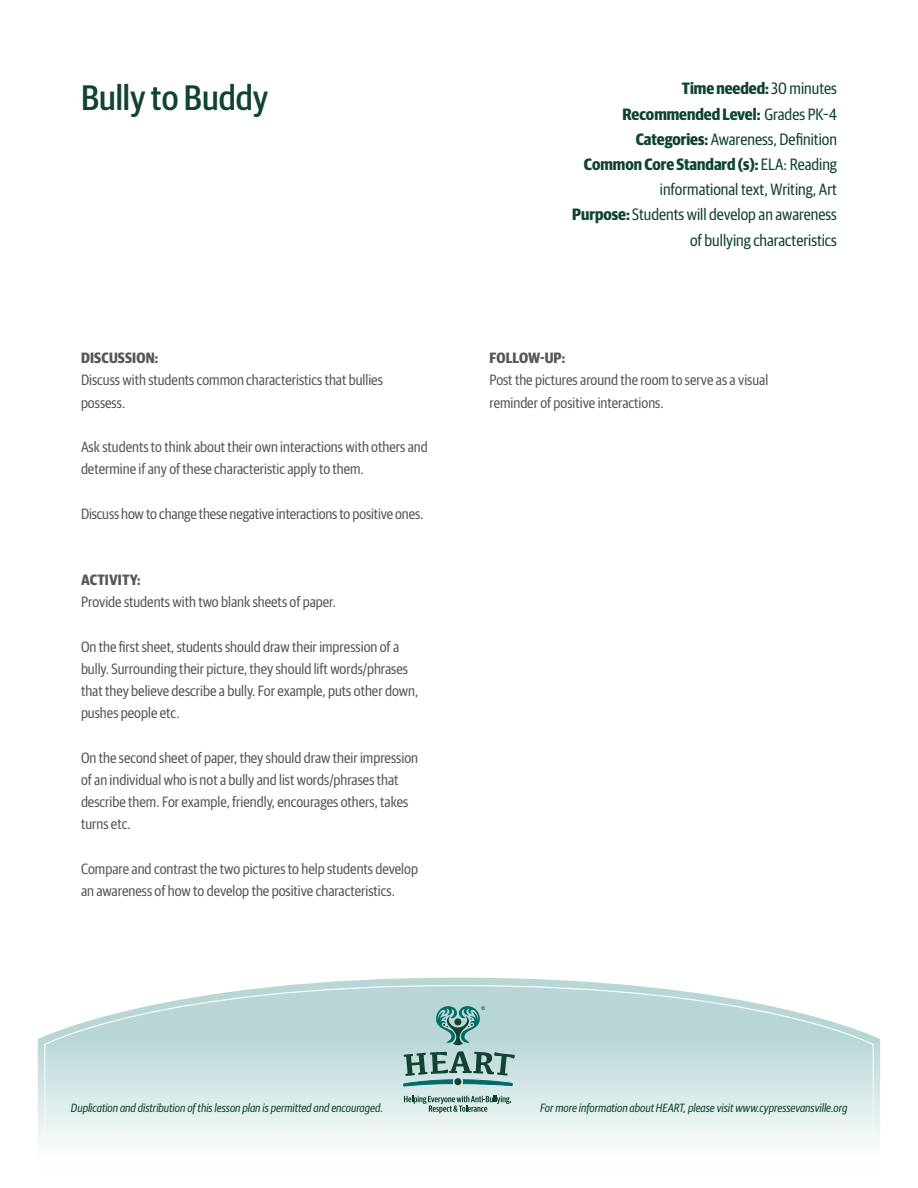
<style>
.page{position:relative;width:918px;height:1188px;background:#fff}
.page>*{position:absolute;margin:0;border:0;box-sizing:border-box;transform-origin:0 0}
.Default{font:500 35.55px "Guardian Sans Cond";color:#104331}
.t1{font:16.5px "Guardian Sans Cond";color:#104331}
.t2{font:700 16.5px "Guardian Sans Cond";color:#104331}
.Default-2{font:15px/22.2px "Guardian Sans Cond";color:#57585a}
.t3{font:700 15px "Guardian Sans Cond";letter-spacing:.01em;color:#57585a}
.t4{font:italic 12px "Guardian Sans Cond";color:#104331}
.s1{font-weight:400}
.s2{font-weight:700}
</style>
<div class="page">
<svg style="left:38px;top:978px;width:842px;height:164px"></svg>
<svg style="left:44px;top:984px;width:830px;height:158px"></svg>
<svg style="left:404px;top:1096px;width:107px;height:17px;background:#a4bcb7"></svg>
<svg style="left:403px;top:1051px;width:112px;height:36px;background:#80a7a2"></svg>
<svg style="left:435px;top:1006px;width:50px;height:39px;background:#78aba8"></svg>
<p class="Default" style="left:81px;top:72px;width:189px">Bully to Buddy</p>
<p class="t2" style="left:682px;top:77px;width:157px">Time needed: <span class="s1">30 minutes</span></p>
<p class="t2" style="left:623px;top:102px;width:216px">Recommended Level: <span class="s1">Grades PK–4</span></p>
<p class="t1" style="left:636px;top:128px;width:203px"><span class="s2">Categories:</span> Awareness, Definition</p>
<p class="t2" style="left:584px;top:152px;width:255px">Common Core Standard (s): <span class="s1">ELA: Reading</span></p>
<p class="t1" style="left:660px;top:178px;width:179px">informational text, Writing, Art</p>
<p class="t1" style="left:572px;top:203px;width:266px"><span class="s2">Purpose:</span> Students will develop an awareness</p>
<p class="t1" style="left:690px;top:228px;width:148px">of bullying characteristics</p>
<p class="t3" style="left:81px;top:347px;width:79px">DISCUSSION:</p>
<p class="Default-2" style="left:81px;top:368px;width:303px">Discuss with students common characteristics that bullies possess.</p>
<p class="Default-2" style="left:81px;top:435px;width:348px">Ask students to think about their own interactions with others and determine if any of these characteristic apply to them.</p>
<p class="Default-2" style="left:81px;top:501px;width:344px">Discuss how to change these negative interactions to positive ones.</p>
<p class="t3" style="left:81px;top:569px;width:61px">ACTIVITY:</p>
<p class="Default-2" style="left:81px;top:590px;width:257px">Provide students with two blank sheets of paper.</p>
<p class="Default-2" style="left:81px;top:634px;width:339px">On the first sheet, students should draw their impression of a bully. Surrounding their picture, they should lift words/phrases that they believe describe a bully. For example, puts other down, pushes people etc.</p>
<p class="Default-2" style="left:81px;top:745px;width:339px">On the second sheet of paper, they should draw their impression of an individual who is not a bully and list words/phrases that describe them. For example, friendly, encourages others, takes turns etc.</p>
<p class="Default-2" style="left:81px;top:856px;width:339px">Compare and contrast the two pictures to help students develop an awareness of how to develop the positive characteristics.</p>
<p class="t3" style="left:489px;top:347px;width:77px">FOLLOW-UP:</p>
<p class="Default-2" style="left:489px;top:368px;width:280px">Post the pictures around the room to serve as a visual</p>
<p class="Default-2" style="left:489px;top:390px;width:176px">reminder of positive interactions.</p>
<p class="t4" style="left:71px;top:1099px;width:314px">Duplication and distribution of this lesson plan is permitted and encouraged.</p>
<p class="t4" style="left:540px;top:1099px;width:309px">For more information about HEART, please visit www.cypressevansville.org</p>
</div>
